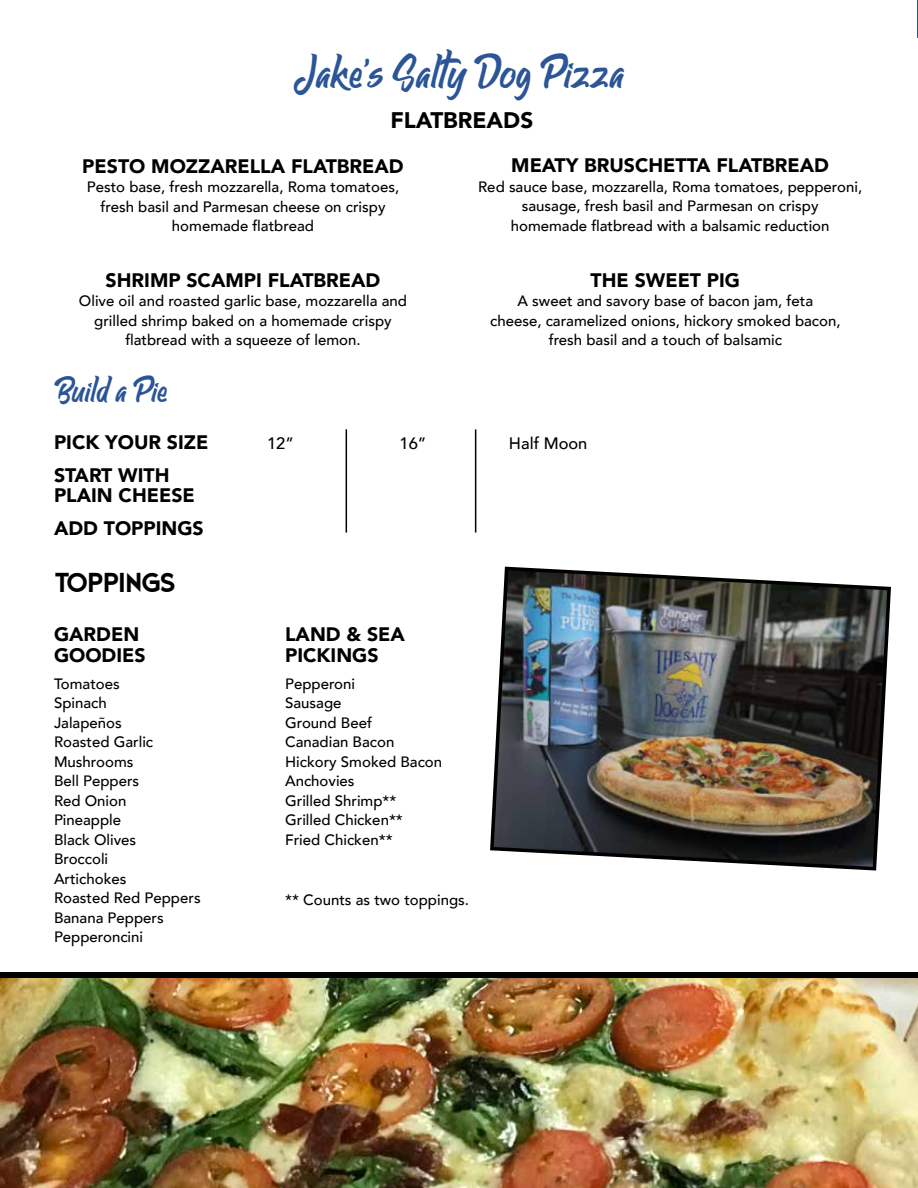
<style>
.page{position:relative;width:918px;height:1188px;background:#fff}
.page>*{position:absolute;margin:0;border:0;box-sizing:border-box;transform-origin:0 0}
.t1{font:45px "Stasiun";color:#2b5597}
.t2{font:34.5px "Stasiun";color:#2b5597}
.t3{font:28.5px "Ge Body";letter-spacing:-.02em;color:#000}
.t4{font:900 22.5px "Avenir";color:#000}
.t5{font:900 19.5px/21px "Avenir";color:#000}
.t6{font:500 16.5px "Avenir";color:#000}
.t7{font:500 15px/19.5px "Avenir";color:#000;text-align:center}
</style>
<div class="page">
<img style="left:0;top:977px;width:918px;height:211px">
<div style="left:0;top:972px;width:918px;height:5px;background:#000"></div>
<hr style="left:346px;top:429px;width:1px;height:104px;background:#000">
<img style="left:490px;top:566px;width:401px;height:305px">
<hr style="left:917px;top:0;width:1px;height:38px;background:#2b5597">
<hr style="left:475px;top:429px;width:1px;height:104px;background:#000">
<h1 class="t1" style="left:294px;top:45px;width:332px">Jake's Salty Dog Pizza</h1>
<h3 class="t4" style="left:390px;top:101px;width:144px">FLATBREADS</h3>
<h3 class="t5" style="left:82px;top:155px;width:323px">PESTO MOZZARELLA FLATBREAD</h3>
<p class="t7" style="left:87px;top:177px;width:314px">Pesto base, fresh mozzarella, Roma tomatoes, fresh basil and Parmesan cheese on crispy homemade flatbread</p>
<h3 class="t5" style="left:106px;top:269px;width:276px">SHRIMP SCAMPI FLATBREAD</h3>
<p class="t7" style="left:79px;top:290px;width:330px">Olive oil and roasted garlic base, mozzarella and grilled shrimp baked on a homemade crispy flatbread with a squeeze of lemon.</p>
<h3 class="t5" style="left:511px;top:155px;width:319px">MEATY BRUSCHETTA FLATBREAD</h3>
<p class="t7" style="left:478px;top:176px;width:386px">Red sauce base, mozzarella, Roma tomatoes, pepperoni, sausage, fresh basil and Parmesan on crispy<br>homemade flatbread with a balsamic reduction</p>
<h3 class="t5" style="left:591px;top:269px;width:151px">THE SWEET PIG</h3>
<p class="t7" style="left:490px;top:290px;width:352px">A sweet and savory base of bacon jam, feta cheese, caramelized onions, hickory smoked bacon, fresh basil and a touch of balsamic</p>
<h2 class="t2" style="left:54px;top:369px;width:115px">Build a Pie</h2>
<h3 class="t5" style="left:54px;top:431px;width:156px">PICK YOUR SIZE</h3>
<p class="t6" style="left:267px;top:429px;width:28px">12”</p>
<p class="t6" style="left:400px;top:429px;width:28px">16”</p>
<p class="t6" style="left:509px;top:429px;width:80px">Half Moon</p>
<h3 class="t5" style="left:54px;top:465px;width:142px;line-height:19.8px">START WITH<br>PLAIN CHEESE</h3>
<h3 class="t5" style="left:54px;top:517px;width:151px">ADD TOPPINGS</h3>
<h3 class="t3" style="left:54px;top:566px;width:123px">TOPPINGS</h3>
<h3 class="t5" style="left:54px;top:623px;width:93px">GARDEN<br>GOODIES</h3>
<p class="t7" style="left:54px;top:673px;width:148px;text-align:left">Tomatoes<br>Spinach<br>Jalapeños<br>Roasted Garlic<br>Mushrooms<br>Bell Peppers<br>Red Onion<br>Pineapple<br>Black Olives<br>Broccoli<br>Artichokes<br>Roasted Red Peppers<br>Banana Peppers<br>Pepperoncini</p>
<h3 class="t5" style="left:285px;top:623px;width:121px">LAND &amp; SEA<br>PICKINGS</h3>
<p class="t7" style="left:285px;top:673px;width:159px;text-align:left">Pepperoni<br>Sausage<br>Ground Beef<br>Canadian Bacon<br>Hickory Smoked Bacon<br>Anchovies<br>Grilled Shrimp**<br>Grilled Chicken**<br>Fried Chicken**</p>
<p class="t7" style="left:285px;top:889px;width:185px">** Counts as two toppings.</p>
</div>
